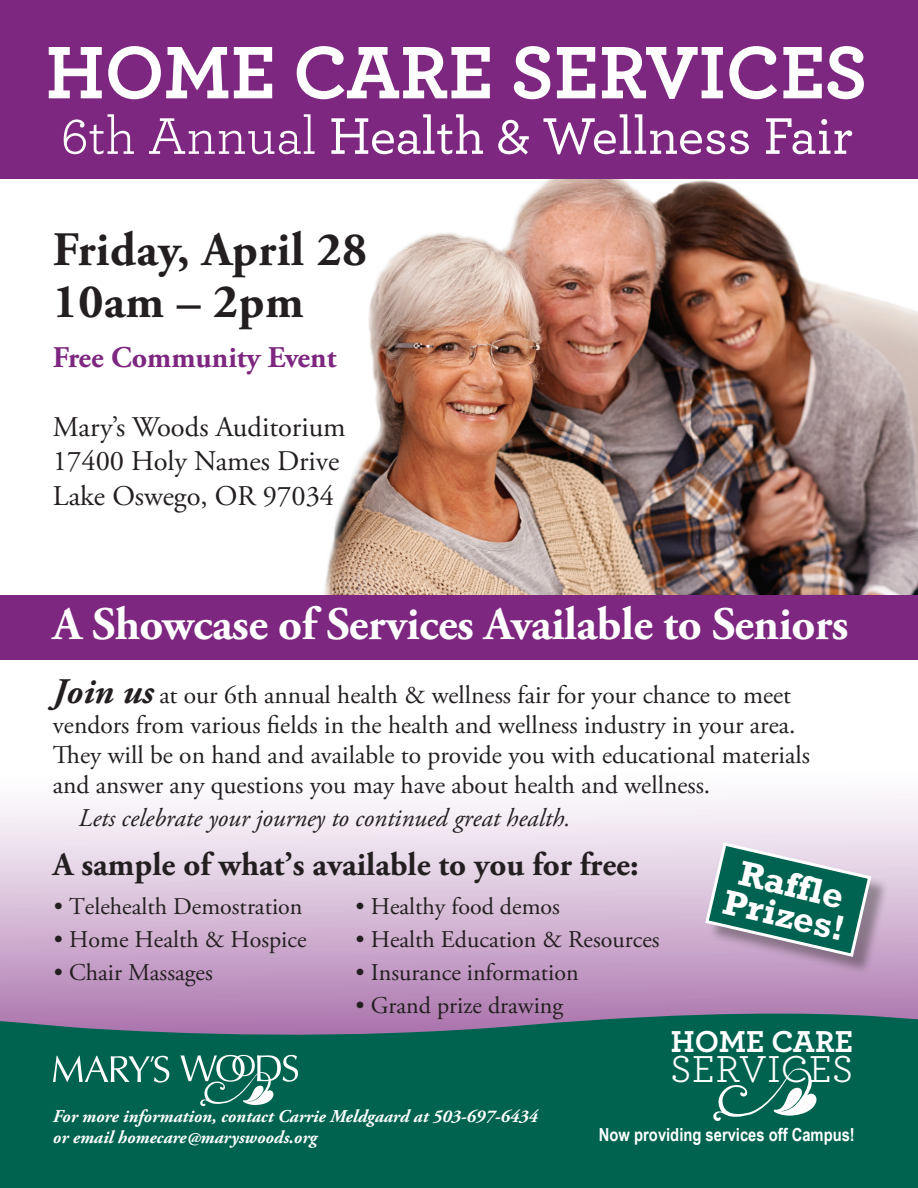
<style>
.page{position:relative;width:918px;height:1188px;background:#fff}
.page>*{position:absolute;margin:0;border:0;box-sizing:border-box;transform-origin:0 0}
.t1{font:700 78px "Archer";color:#fff}
.t2{font:500 54px "Archer";color:#fff}
.t3{font:700 48px "Adobe Garamond Pro";letter-spacing:.01em;color:#231f20}
.Space_After{font:700 46.5px "Adobe Garamond Pro";letter-spacing:-.01em;color:#fff}
.t4{font:39.3px "Archer";letter-spacing:.005em;color:#fff}
.t5{font:700 36px "Rockwell";color:#fff}
.Space_After-2{font:700 33px "Adobe Garamond Pro";color:#231f20}
.t6{font:700 31.8px "Archer";color:#fff}
.t7{font:700 30px "Adobe Garamond Pro";color:#7d2780}
.t8{font:28.5px/34.5px "Adobe Garamond Pro";color:#231f20}
.Space_After-3{font:25.5px/30px "Adobe Garamond Pro";color:#231f20}
.Space_After-4{font:italic 25.5px "Adobe Garamond Pro";color:#231f20}
.Space_After-5{font:24px "Adobe Garamond Pro";color:#231f20}
.t9{font:italic 700 18px/21px "Adobe Garamond Pro";color:#fff}
.t10{font:700 18px "Arial Narrow";color:#fff}
.s1{font-weight:400}
.s2{font-weight:700;font-style:italic;font-size:36px}
</style>
<div class="page">
<img style="left:324px;top:180px;width:594px;height:415px">
<svg style="left:0;top:798px;width:918px;height:212px"></svg>
<div style="left:0;top:0;width:918px;height:178px;background:#7d2780"></div>
<div style="left:0;top:595px;width:918px;height:64px;background:#7d2780"></div>
<div style="left:709px;top:846px;width:180px;height:129px;background:#231f20;opacity:.4"></div>
<svg style="left:703px;top:841px;width:170px;height:118px"></svg>
<svg style="left:0;top:1010px;width:918px;height:178px;fill:#006350"></svg>
<svg style="left:180px;top:1055px;width:118px;height:51px"></svg>
<svg style="left:53px;top:1056px;width:116px;height:27px"></svg>
<svg style="left:710px;top:1068px;width:108px;height:53px"></svg>
<p class="t1" style="left:46px;top:11px;width:823px">HOME CARE SERVICES</p>
<p class="t2" style="left:61px;top:97px;width:794px"><span class="s1">6th Annual</span> Health &amp; Wellness Fair</p>
<p class="t3" style="left:53px;top:222px;width:316px">Friday, April 28</p>
<p class="t3" style="left:53px;top:274px;width:252px">10am – 2pm</p>
<p class="t7" style="left:53px;top:340px;width:285px">Free Community Event</p>
<p class="t8" style="left:53px;top:411px;width:294px">Mary’s Woods Auditorium<br>17400 Holy Names Drive</p>
<p class="t8" style="left:53px;top:480px;width:283px">Lake Oswego, OR 97034</p>
<p class="Space_After" style="left:53px;top:598px;width:797px">A Showcase of Services Available to Seniors</p>
<p class="Space_After-3" style="left:53px;top:680px;width:759px"><span class="s2">Join us</span> at our 6th annual health &amp; wellness fair for your chance to meet vendors from various fields in the health and wellness industry in your area.<br>They will be on hand and available to provide you with educational materials and answer any questions you may have about health and wellness.</p>
<p class="Space_After-4" style="left:78px;top:802px;width:494px">Lets celebrate your journey to continued great health.</p>
<p class="Space_After-2" style="left:53px;top:845px;width:587px">A sample of what’s available to you for free:</p>
<p class="Space_After-5" style="left:54px;top:892px;width:250px">• Telehealth Demostration</p>
<p class="Space_After-5" style="left:54px;top:925px;width:254px">• Home Health &amp; Hospice</p>
<p class="Space_After-5" style="left:54px;top:958px;width:160px">• Chair Massages</p>
<p class="t5" style="left:745px;top:851px;width:108px;rotate:13deg">Raffle</p>
<p class="t5" style="left:729px;top:880px;width:125px;rotate:13deg">Prizes!</p>
<p class="Space_After-5" style="left:355px;top:892px;width:206px">• Healthy food demos</p>
<p class="Space_After-5" style="left:355px;top:925px;width:306px">• Health Education &amp; Resources</p>
<p class="Space_After-5" style="left:355px;top:958px;width:225px">• Insurance information</p>
<p class="Space_After-5" style="left:355px;top:991px;width:209px">• Grand prize drawing</p>
<p class="t9" style="left:53px;top:1106px;width:486px">For more information, contact Carrie Meldgaard at 503-697-6434 or email homecare@maryswoods.org</p>
<p class="t6" style="left:671px;top:1016px;width:184px">HOME CARE</p>
<p class="t4" style="left:670px;top:1042px;width:185px">SERVICES</p>
<p class="t10" style="left:599px;top:1121px;width:257px">Now providing services off Campus!</p>
</div>
